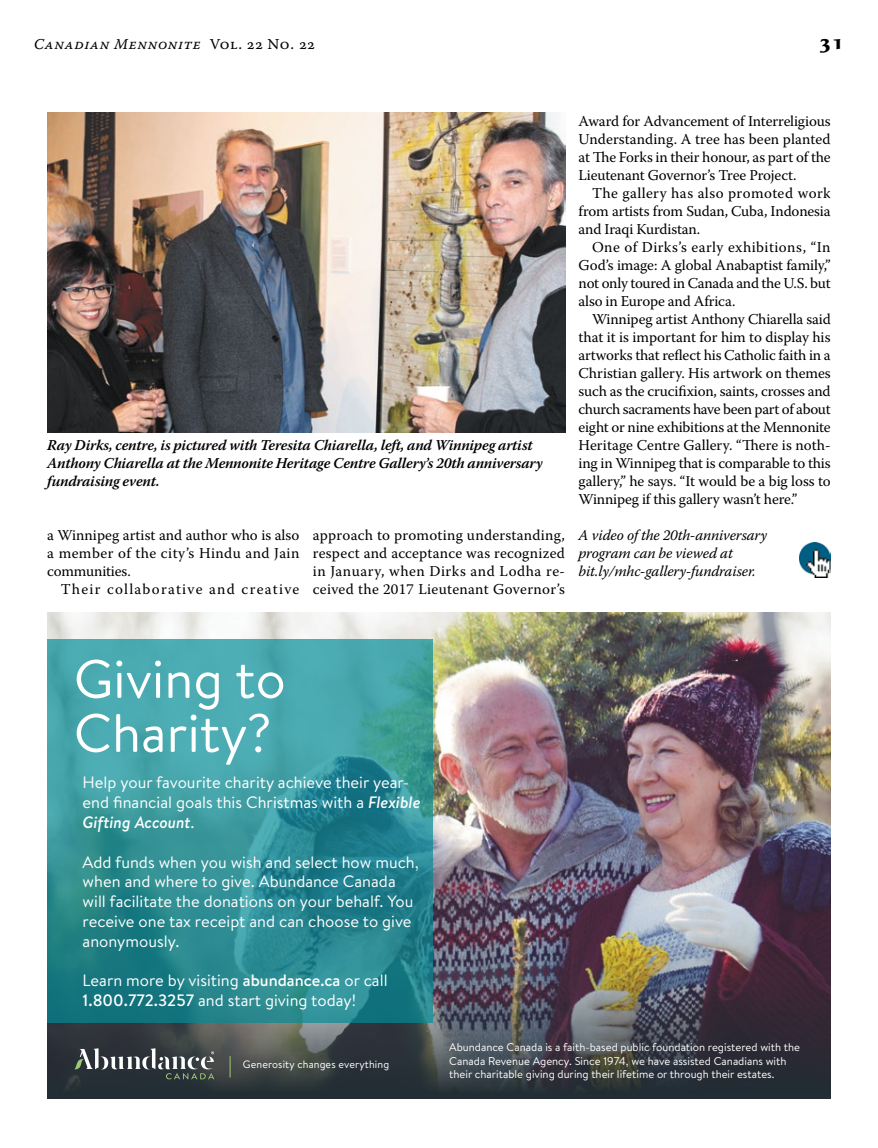
<style>
.page{position:relative;width:878px;height:1148px;background:#fff}
.page>*{position:absolute;margin:0;border:0;box-sizing:border-box;transform-origin:0 0}
.t1{font:54px/54px "Brandon Text";color:#fff}
.t2{font:700 21px "Sava Pro";color:#000}
.t3{font:16.5px/19.8px "Brandon Text";color:#fff}
.t4{font:15px/18px "Warnock Pro";letter-spacing:-.005em;color:#000;text-align:justify}
.t5{font:italic 600 15px/18px "Warnock Pro";letter-spacing:-.015em;color:#000}
.t6{font:italic 15px/18px "Warnock Pro";letter-spacing:-.01em;color:#000}
.t7{font:15px "Warnock Pro";letter-spacing:.085em;color:#000}
.t8{font:15px "Warnock Pro It Capt";letter-spacing:.035em;color:#000}
.t9{font:11.25px/13.5px "Brandon Text";color:#fff}
.t10{font:10.8px "Brandon Text";letter-spacing:.01em;color:#fff}
.s1{font-family:"Warnock Pro Capt"}
.s2{font-weight:500;font-style:italic}
.s3{font-weight:500}
</style>
<div class="page">
<img style="left:47px;top:612px;width:783px;height:257px">
<img style="left:47px;top:869px;width:783px;height:229px">
<svg style="left:230px;top:1056px;width:1px;height:21px"></svg>
<svg style="left:58px;top:1022px;width:157px;height:57px;background:#454c4f"></svg>
<svg style="left:47px;top:639px;width:386px;height:383px;background:#34939a"></svg>
<img style="left:47px;top:112px;width:518px;height:320px">
<img style="left:799px;top:542px;width:31px;height:35px">
<p class="t8" style="left:34px;top:35px;width:283px">Canadian Mennonite <span class="s1">Vol. 22 No. 22</span></p>
<h2 class="t2" style="left:819px;top:28px;width:27px">31</h2>
<p class="t5" style="left:47px;top:436px;width:497px">Ray Dirks, centre, is pictured with Teresita Chiarella, left, and Winnipeg artist<br>Anthony Chiarella at the Mennonite Heritage Centre Gallery’s 20th anniversary fundraising event.</p>
<p class="t4" style="left:47px;top:526px;width:254px">a Winnipeg artist and author who is also a member of the city’s Hindu and Jain communities.</p>
<p class="t7" style="left:61px;top:580px;width:240px">Their collaborative and creative</p>
<p class="t4" style="left:313px;top:526px;width:254px">approach to promoting understanding, respect and acceptance was recognized in January, when Dirks and Lodha re&shy;ceived the 2017 Lieutenant Governor’s</p>
<p class="t4" style="left:578px;top:112px;width:253px">Award for Advancement of Interreligious Understanding. A tree has been planted at The Forks in their honour, as part of the Lieutenant Governor’s Tree Project.</p>
<p class="t4" style="left:578px;top:184px;width:254px;text-indent:14px">The gallery has also promoted work from artists from Sudan, Cuba, Indonesia and Iraqi Kurdistan.</p>
<p class="t4" style="left:578px;top:238px;width:254px;text-indent:14px">One of Dirks’s early exhibitions, “In God’s image: A global Anabaptist family,” not only toured in Canada and the U.S. but also in Europe and Africa.</p>
<p class="t4" style="left:578px;top:310px;width:254px;text-indent:14px">Winnipeg artist Anthony Chiarella said that it is important for him to display his artworks that reflect his Catholic faith in a Christian gallery. His artwork on themes such as the crucifixion, saints, crosses and church sacraments have been part of about eight or nine exhibitions at the Mennonite Heritage Centre Gallery. “There is noth&shy;ing in Winnipeg that is comparable to this gallery,” he says. “It would be a big loss to Winnipeg if this gallery wasn’t here.”</p>
<p class="t6" style="left:578px;top:526px;width:190px">A video of the 20th-anniversary program can be viewed at bit.ly/mhc-gallery-fundraiser.</p>
<h1 class="t1" style="left:74px;top:650px;width:213px">Giving to<br>Charity?</h1>
<p class="t3" style="left:83px;top:772px;width:339px">Help your favourite charity achieve their year&shy;end financial goals this Christmas with a <span class="s2">Flexible<br>Gifting Account</span>.</p>
<p class="t3" style="left:83px;top:851px;width:337px">Add funds when you wish and select how much, when and where to give. Abundance Canada will facilitate the donations on your behalf. You receive one tax receipt and can choose to give anonymously.</p>
<p class="t3" style="left:83px;top:970px;width:306px">Learn more by visiting <span class="s3">abundance.ca</span> or call<br><span class="s3">1.800.772.3257</span> and start giving today!</p>
<p class="t10" style="left:243px;top:1056px;width:148px">Generosity changes everything</p>
<p class="t9" style="left:449px;top:1040px;width:352px">Abundance Canada is a faith-based public foundation registered with the<br>Canada Revenue Agency. Since 1974, we have assisted Canadians with their charitable giving during their lifetime or through their estates.</p>
</div>
